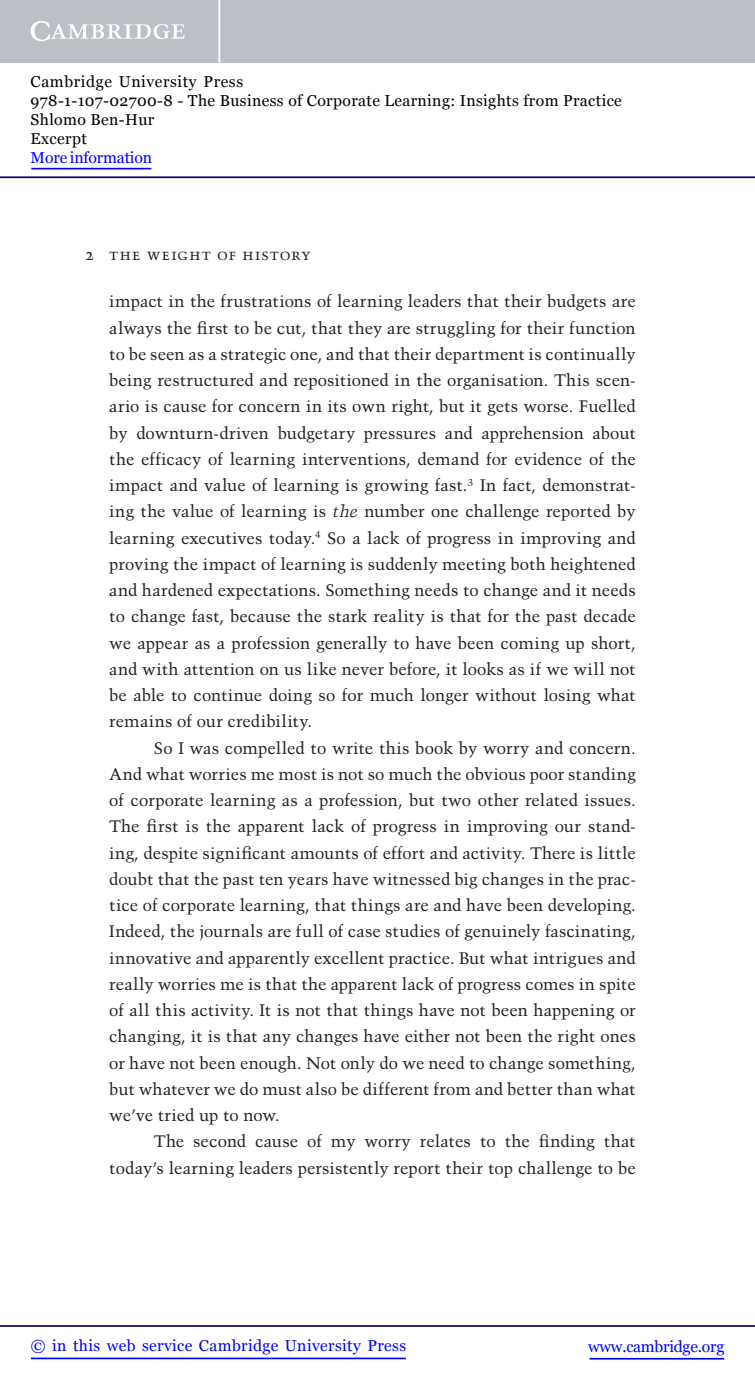
<style>
.page{position:relative;width:755px;height:1385px;background:#fff}
.page>*{position:absolute;margin:0;border:0;box-sizing:border-box;transform-origin:0 0}
.t1{font:16.62px/26.2px "Trump Mediaeval LT Std";letter-spacing:.005em;color:#231f20;text-align:justify}
.t2{font:16.62px "Trump Mediaeval LT Std";letter-spacing:.055em;color:#231f20}
.t3{font:15.75px/18.9px "Georgia";letter-spacing:.025em;color:#000}
.t4{font:15.75px "Georgia";letter-spacing:.025em;color:#00f}
.t5{font:15.75px "Georgia";letter-spacing:-.015em;color:#00f}
.t6{font:15.75px "Georgia";letter-spacing:-.01em;color:#00f}
.s1{font-style:italic}
</style>
<div class="page">
<hr style="left:589px;top:1358px;width:134px;height:1px;background:#00f">
<hr style="left:0;top:1325px;width:754px;height:2px;background:#150666">
<hr style="left:31px;top:1357px;width:374px;height:2px;background:#00f">
<div style="left:0;top:0;width:754px;height:63px;background:#bac0c6"></div>
<svg style="left:31px;top:21px;width:154px;height:20px"></svg>
<hr style="left:218px;top:0;width:2px;height:63px;background:#fff">
<hr style="left:0;top:176px;width:754px;height:2px;background:#150666">
<hr style="left:31px;top:168px;width:120px;height:1px;background:#00f">
<p class="t3" style="left:31px;top:73px;width:592px">Cambridge University Press<br>978-1-107-02700-8 - The Business of Corporate Learning: Insights from Practice Shlomo Ben-Hur<br>Excerpt</p>
<p class="t6" style="left:31px;top:148px;width:123px">More information</p>
<p class="t2" style="left:85px;top:247px;width:227px">2 THE WEIGHT OF HISTORY</p>
<p class="t1" style="left:109px;top:289px;width:527px">impact in the frustrations of learning leaders that their budgets are always the first to be cut, that they are struggling for their function to be seen as a strategic one, and that their department is continually being restructured and repositioned in the organisation. This scen&shy;ario is cause for concern in its own right, but it gets worse. Fuelled by downturn-driven budgetary pressures and apprehension about the efficacy of learning interventions, demand for evidence of the impact and value of learning is growing fast. <sup>3</sup> In fact, demonstrat&shy;ing the value of learning is <span class="s1">the</span> number one challenge reported by learning executives today. <sup>4</sup> So a lack of progress in improving and proving the impact of learning is suddenly meeting both heightened and hardened expectations. Something needs to change and it needs to change fast, because the stark reality is that for the past decade we appear as a profession generally to have been coming up short, and with attention on us like never before, it looks as if we will not be able to continue doing so for much longer without losing what remains of our credibility.</p>
<p class="t1" style="left:109px;top:736px;width:527px;text-indent:45px">So I was compelled to write this book by worry and concern.<br>And what worries me most is not so much the obvious poor standing of corporate learning as a profession, but two other related issues.<br>The first is the apparent lack of progress in improving our stand&shy;ing, despite significant amounts of effort and activity. There is little doubt that the past ten years have witnessed big changes in the prac&shy;tice of corporate learning, that things are and have been developing.<br>Indeed, the journals are full of case studies of genuinely fascinating, innovative and apparently excellent practice. But what intrigues and really worries me is that the apparent lack of progress comes in spite of all this activity. It is not that things have not been happening or changing, it is that any changes have either not been the right ones or have not been enough. Not only do we need to change something, but whatever we do must also be different from and better than what we’ve tried up to now.</p>
<p class="t1" style="left:109px;top:1129px;width:527px;text-align:right">The second cause of my worry relates to the finding that today’s learning leaders persistently report their top challenge to be</p>
<p class="t4" style="left:31px;top:1336px;width:376px">© in this web service Cambridge University Press</p>
<p class="t5" style="left:587px;top:1336px;width:137px">www.cambridge.org</p>
</div>
